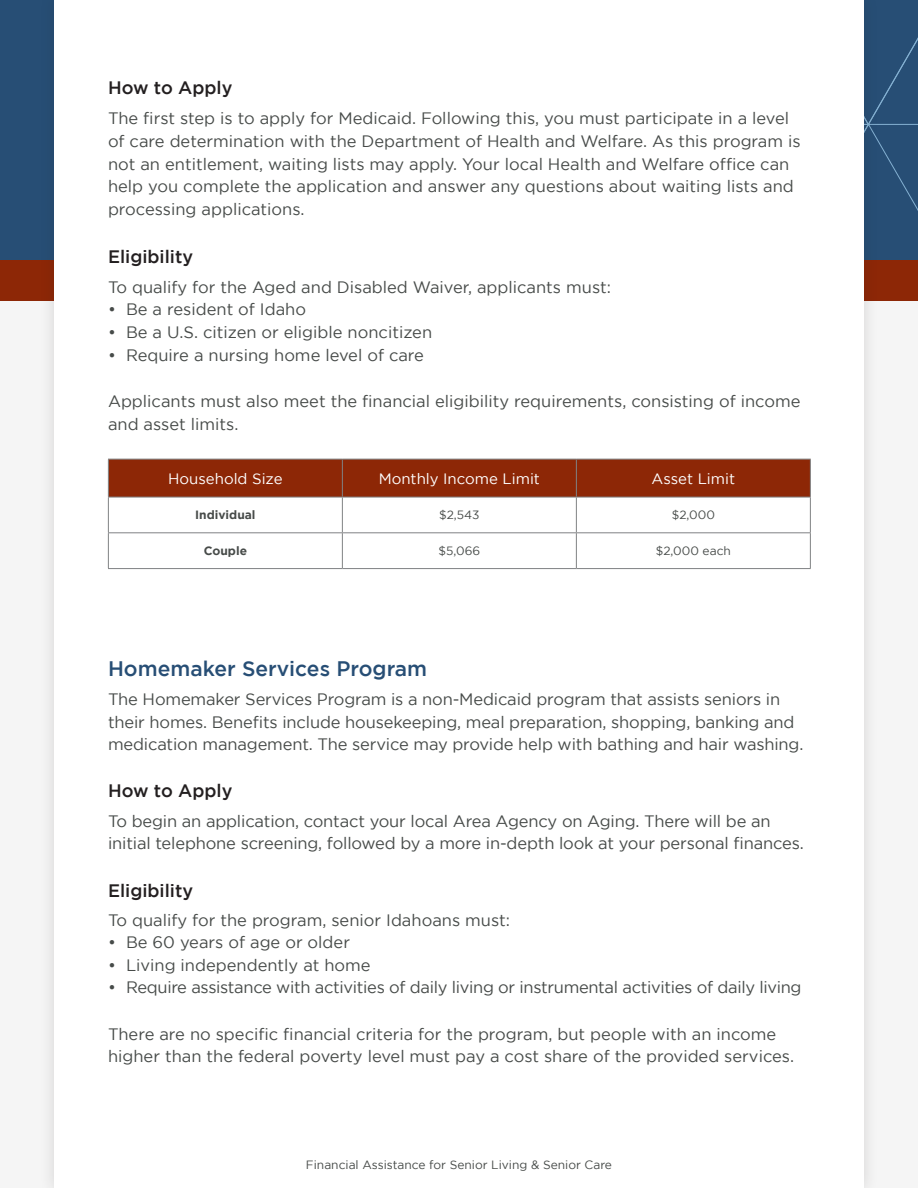
<style>
.page{position:relative;width:918px;height:1188px;background:#f5f5f5}
.page>*{position:absolute;margin:0;border:0;box-sizing:border-box;transform-origin:0 0}
.t1{font:500 21px "Gotham";color:#274e75}
.t2{font:500 18px "Gotham";color:#231f20}
.t3{font:16.5px/22.8px "Gotham";color:#474b49}
.t4{font:16.5px "Gotham";letter-spacing:-.02em;color:#474b49}
.t5{font:15px "Gotham";color:#fff}
.t6{font:12px "Gotham";color:#474b49}
.t7{font:700 12px "Gotham";color:#474b49}
</style>
<div class="page">
<div style="left:0;top:0;width:918px;height:280px;background:#274e75"></div>
<div style="left:0;top:260px;width:918px;height:41px;background:#8d2706"></div>
<div style="left:39px;top:0;width:841px;height:1188px;background:#231f20;opacity:.15"></div>
<div style="left:54px;top:0;width:810px;height:1188px;background:#fff"></div>
<div style="left:109px;top:460px;width:701px;height:37px;background:#8d2706"></div>
<hr style="left:342px;top:459px;width:1px;height:38px;background:#808284">
<hr style="left:576px;top:459px;width:1px;height:38px;background:#808284">
<hr style="left:342px;top:497px;width:1px;height:35px;background:#808284">
<hr style="left:576px;top:497px;width:1px;height:35px;background:#808284">
<hr style="left:108px;top:532px;width:234px;height:1px;background:#808284">
<hr style="left:342px;top:532px;width:234px;height:1px;background:#808284">
<hr style="left:342px;top:533px;width:1px;height:35px;background:#808284">
<hr style="left:576px;top:532px;width:235px;height:1px;background:#808284">
<hr style="left:576px;top:533px;width:1px;height:35px;background:#808284">
<hr style="left:108px;top:497px;width:1px;height:35px;background:#808284">
<hr style="left:810px;top:497px;width:1px;height:35px;background:#808284">
<hr style="left:108px;top:533px;width:1px;height:35px;background:#808284">
<hr style="left:810px;top:533px;width:1px;height:35px;background:#808284">
<hr style="left:108px;top:568px;width:234px;height:1px;background:#808284">
<hr style="left:342px;top:568px;width:234px;height:1px;background:#808284">
<hr style="left:576px;top:568px;width:235px;height:1px;background:#808284">
<hr style="left:108px;top:459px;width:234px;height:1px;background:#808284">
<hr style="left:108px;top:459px;width:1px;height:38px;background:#808284">
<hr style="left:342px;top:459px;width:234px;height:1px;background:#808284">
<hr style="left:576px;top:459px;width:235px;height:1px;background:#808284">
<hr style="left:810px;top:459px;width:1px;height:38px;background:#808284">
<hr style="left:108px;top:497px;width:234px;height:1px;background:#808284">
<hr style="left:342px;top:497px;width:234px;height:1px;background:#808284">
<hr style="left:576px;top:497px;width:235px;height:1px;background:#808284">
<p class="t2" style="left:108px;top:78px;width:126px">How to Apply</p>
<p class="t3" style="left:108px;top:106px;width:694px">The first step is to apply for Medicaid. Following this, you must participate in a level of care determination with the Department of Health and Welfare. As this program is not an entitlement, waiting lists may apply. Your local Health and Welfare office can help you complete the application and answer any questions about waiting lists and processing applications.</p>
<p class="t2" style="left:108px;top:246px;width:87px">Eligibility</p>
<p class="t3" style="left:108px;top:275px;width:504px">To qualify for the Aged and Disabled Waiver, applicants must:</p>
<p class="t3" style="left:108px;top:298px;width:200px">• Be a resident of Idaho</p>
<p class="t3" style="left:108px;top:321px;width:326px">• Be a U.S. citizen or eligible noncitizen</p>
<p class="t3" style="left:108px;top:344px;width:318px">• Require a nursing home level of care</p>
<p class="t3" style="left:108px;top:389px;width:694px">Applicants must also meet the financial eligibility requirements, consisting of income and asset limits.</p>
<p class="t5" style="left:168px;top:470px;width:116px">Household Size</p>
<p class="t5" style="left:379px;top:470px;width:163px">Monthly Income Limit</p>
<p class="t5" style="left:652px;top:470px;width:85px">Asset Limit</p>
<p class="t7" style="left:195px;top:508px;width:62px">Individual</p>
<p class="t6" style="left:439px;top:508px;width:42px">$2,543</p>
<p class="t6" style="left:672px;top:508px;width:45px">$2,000</p>
<p class="t7" style="left:204px;top:544px;width:45px">Couple</p>
<p class="t6" style="left:438px;top:544px;width:43px">$5,066</p>
<p class="t6" style="left:656px;top:544px;width:77px">$2,000 each</p>
<p class="t1" style="left:108px;top:656px;width:321px">Homemaker Services Program</p>
<p class="t3" style="left:108px;top:688px;width:697px">The Homemaker Services Program is a non-Medicaid program that assists seniors in their homes. Benefits include housekeeping, meal preparation, shopping, banking and medication management. The service may provide help with bathing and hair washing.</p>
<p class="t2" style="left:108px;top:781px;width:126px">How to Apply</p>
<p class="t3" style="left:108px;top:809px;width:697px">To begin an application, contact your local Area Agency on Aging. There will be an initial telephone screening, followed by a more in-depth look at your personal finances.</p>
<p class="t2" style="left:108px;top:880px;width:87px">Eligibility</p>
<p class="t3" style="left:108px;top:908px;width:404px">To qualify for the program, senior Idahoans must:</p>
<p class="t3" style="left:108px;top:931px;width:244px">• Be 60 years of age or older</p>
<p class="t3" style="left:108px;top:953px;width:264px">• Living independently at home</p>
<p class="t4" style="left:108px;top:978px;width:695px">• Require assistance with activities of daily living or instrumental activities of daily living</p>
<p class="t3" style="left:108px;top:1022px;width:688px">There are no specific financial criteria for the program, but people with an income higher than the federal poverty level must pay a cost share of the provided services.</p>
<p class="t6" style="left:306px;top:1158px;width:308px">Financial Assistance for Senior Living &amp; Senior Care</p>
</div>
